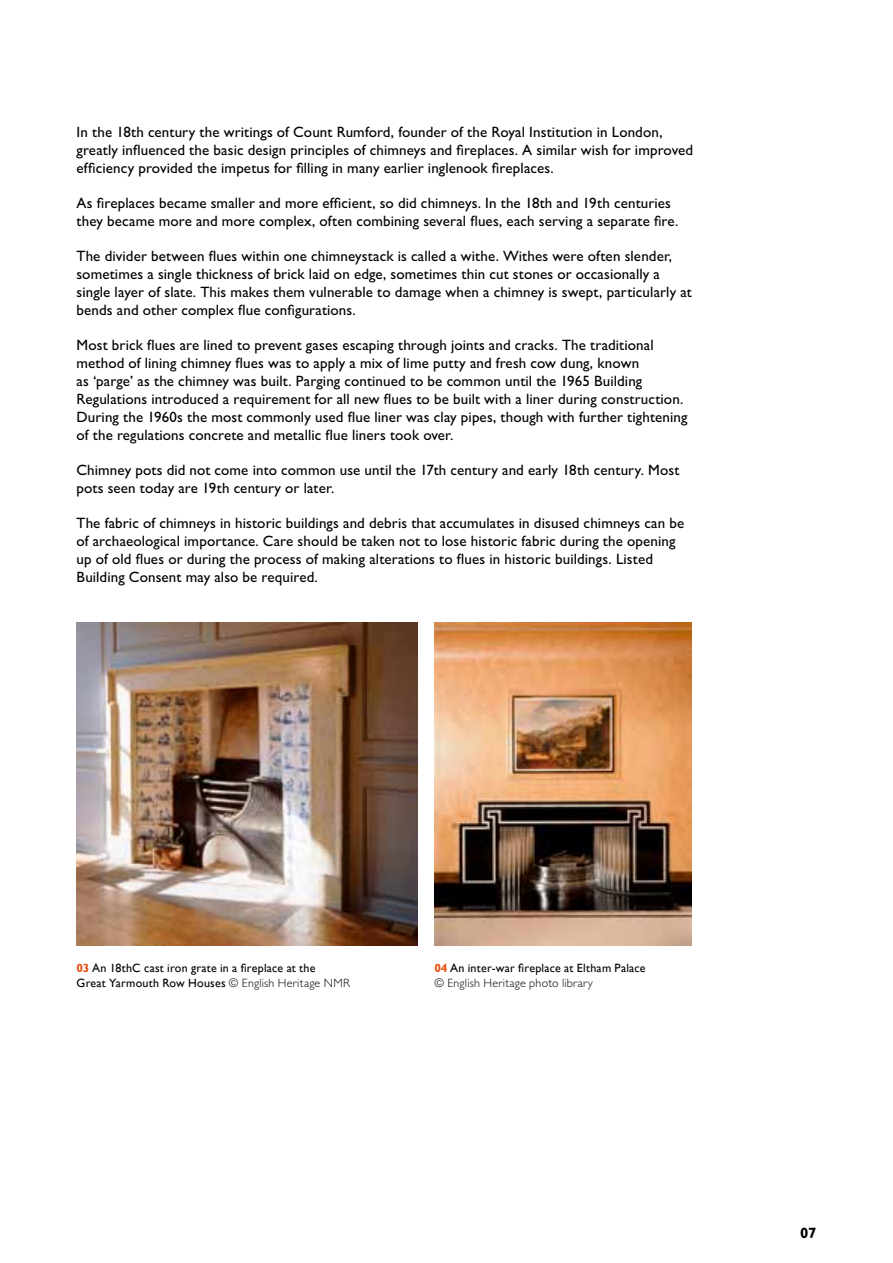
<style>
.page{position:relative;width:893px;height:1263px;background:#fff}
.page>*{position:absolute;margin:0;border:0;box-sizing:border-box;transform-origin:0 0}
.reg_body{font:15px/18px "M Gill Sans";letter-spacing:.01em;color:#000}
.t1{font:700 15px "M Gill Sans";color:#000}
.t2{font:12px/15px "Gill Sans";letter-spacing:.02em;color:#000}
.t3{font:300 12px "M Gill Sans";letter-spacing:.02em;color:#000}
.s1{font-family:"M Gill Sans";font-weight:700;color:#e9500e}
.s2{font-family:"M Gill Sans";font-weight:300}
</style>
<div class="page">
<img style="left:77px;top:623px;width:340px;height:323px">
<img style="left:435px;top:623px;width:257px;height:323px">
<p class="reg_body" style="left:77px;top:123px;width:618px">In the 18th century the writings of Count Rumford, founder of the Royal Institution in London, greatly influenced the basic design principles of chimneys and fireplaces. A similar wish for improved efficiency provided the impetus for filling in many earlier inglenook fireplaces.</p>
<p class="reg_body" style="left:77px;top:194px;width:603px">As fireplaces became smaller and more efficient, so did chimneys. In the 18th and 19th centuries they became more and more complex, often combining several flues, each serving a separate fire.</p>
<p class="reg_body" style="left:77px;top:247px;width:617px">The divider between flues within one chimneystack is called a withe. Withes were often slender, sometimes a single thickness of brick laid on edge, sometimes thin cut stones or occasionally a single layer of slate. This makes them vulnerable to damage when a chimney is swept, particularly at bends and other complex flue configurations.</p>
<p class="reg_body" style="left:77px;top:336px;width:612px">Most brick flues are lined to prevent gases escaping through joints and cracks. The traditional method of lining chimney flues was to apply a mix of lime putty and fresh cow dung, known<br>as ‘parge’ as the chimney was built. Parging continued to be common until the 1965 Building Regulations introduced a requirement for all new flues to be built with a liner during construction.<br>During the 1960s the most commonly used flue liner was clay pipes, though with further tightening of the regulations concrete and metallic flue liners took over.</p>
<p class="reg_body" style="left:77px;top:461px;width:604px">Chimney pots did not come into common use until the 17th century and early 18th century. Most pots seen today are 19th century or later.</p>
<p class="reg_body" style="left:77px;top:514px;width:609px">The fabric of chimneys in historic buildings and debris that accumulates in disused chimneys can be of archaeological importance. Care should be taken not to lose historic fabric during the opening up of old flues or during the process of making alterations to flues in historic buildings. Listed Building Consent may also be required.</p>
<p class="t2" style="left:77px;top:960px;width:275px"><span class="s1">03</span> An 18thC cast iron grate in a fireplace at the<br>Great Yarmouth Row Houses <span class="s2">© English Heritage NMR</span></p>
<p class="t2" style="left:435px;top:960px;width:213px"><span class="s1">04</span> An inter-war fireplace at Eltham Palace</p>
<p class="t3" style="left:435px;top:976px;width:160px">© English Heritage photo library</p>
<p class="t1" style="left:800px;top:1225px;width:18px">07</p>
</div>
